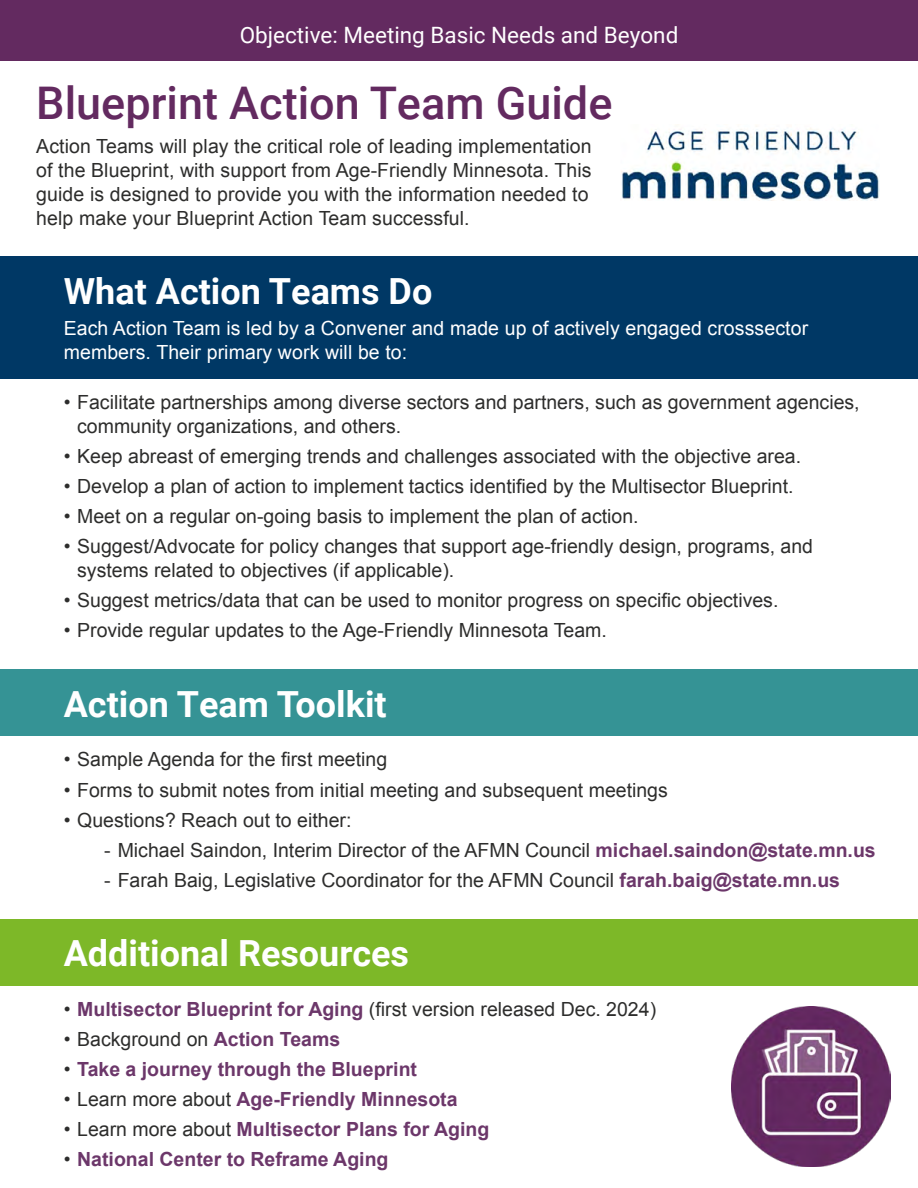
<style>
.page{position:relative;width:918px;height:1188px;background:#fff}
.page>*{position:absolute;margin:0;border:0;box-sizing:border-box;transform-origin:0 0}
.t1{font:500 45px "Roboto";color:#632a60}
.Box_Heading{font:700 36px "Roboto";color:#fff}
.t2{font:22.5px "Roboto";color:#fff}
.Body_Copy{font:19.5px/24px "Arial";color:#2d2d2c}
.t3{font:700 19.5px "Arial";color:#6c376a}
.Body_Copy-2{font:19.5px/24px "Arial";letter-spacing:.005em;color:#fff}
.s1{font-weight:700;color:#6c376a}
.s2{font-weight:400;color:#2d2d2c}
</style>
<div class="page">
<div style="left:0;top:257px;width:918px;height:122px;background:#003865"></div>
<img style="left:621px;top:126px;width:259px;height:75px">
<div style="left:0;top:670px;width:918px;height:66px;background:#359395"></div>
<div style="left:0;top:919px;width:918px;height:66px;background:#7db828"></div>
<img style="left:731px;top:1007px;width:160px;height:159px">
<div style="left:0;top:0;width:918px;height:61px;background:#632a60"></div>
<p class="t2" style="left:240px;top:19px;width:440px">Objective: Meeting Basic Needs and Beyond</p>
<p class="t1" style="left:36px;top:72px;width:578px">Blueprint Action Team Guide</p>
<p class="Body_Copy" style="left:36px;top:134px;width:557px">Action Teams will play the critical role of leading implementation of the Blueprint, with support from Age-Friendly Minnesota. This guide is designed to provide you with the information needed to help make your Blueprint Action Team successful.</p>
<p class="Box_Heading" style="left:64px;top:266px;width:370px">What Action Teams Do</p>
<p class="Body_Copy-2" style="left:64px;top:317px;width:746px">Each Action Team is led by a Convener and made up of actively engaged crosssector members. Their primary work will be to:</p>
<p class="Body_Copy" style="left:77px;top:391px;width:784px;line-height:23.4px;text-indent:-14px">• Facilitate partnerships among diverse sectors and partners, such as government agencies, community organizations, and others.</p>
<p class="Body_Copy" style="left:64px;top:444px;width:739px">• Keep abreast of emerging trends and challenges associated with the objective area.</p>
<p class="Body_Copy" style="left:64px;top:474px;width:731px">• Develop a plan of action to implement tactics identified by the Multisector Blueprint.</p>
<p class="Body_Copy" style="left:64px;top:505px;width:576px">• Meet on a regular on-going basis to implement the plan of action.</p>
<p class="Body_Copy" style="left:77px;top:535px;width:737px;line-height:23.4px;text-indent:-14px">• Suggest/Advocate for policy changes that support age-friendly design, programs, and systems related to objectives (if applicable).</p>
<p class="Body_Copy" style="left:64px;top:588px;width:716px">• Suggest metrics/data that can be used to monitor progress on specific objectives.</p>
<p class="Body_Copy" style="left:64px;top:618px;width:545px">• Provide regular updates to the Age-Friendly Minnesota Team.</p>
<p class="Box_Heading" style="left:64px;top:679px;width:325px">Action Team Toolkit</p>
<p class="Body_Copy" style="left:64px;top:748px;width:325px">• Sample Agenda for the first meeting</p>
<p class="Body_Copy" style="left:64px;top:778px;width:606px">• Forms to submit notes from initial meeting and subsequent meetings</p>
<p class="Body_Copy" style="left:64px;top:808px;width:289px">• Questions? Reach out to either:</p>
<p class="Body_Copy" style="left:104px;top:838px;width:773px">- Michael Saindon, Interim Director of the AFMN Council <span class="s1">michael.saindon@state.mn.us</span></p>
<p class="Body_Copy" style="left:104px;top:868px;width:737px">- Farah Baig, Legislative Coordinator for the AFMN Council <span class="s1">farah.baig@state.mn.us</span></p>
<p class="Box_Heading" style="left:64px;top:928px;width:347px">Additional Resources</p>
<p class="Body_Copy" style="left:64px;top:997px;width:594px">• <span class="s1">Multisector Blueprint for Aging</span> (first version released Dec. 2024)</p>
<p class="Body_Copy" style="left:64px;top:1027px;width:278px">• Background on <span class="s1">Action Teams</span></p>
<p class="t3" style="left:64px;top:1056px;width:355px"><span class="s2">•</span> Take a journey through the Blueprint</p>
<p class="t3" style="left:64px;top:1086px;width:395px"><span class="s2">• Learn more about</span> Age-Friendly Minnesota</p>
<p class="t3" style="left:64px;top:1116px;width:427px"><span class="s2">• Learn more about</span> Multisector Plans for Aging</p>
<p class="t3" style="left:64px;top:1147px;width:326px"><span class="s2">•</span> National Center to Reframe Aging</p>
</div>
